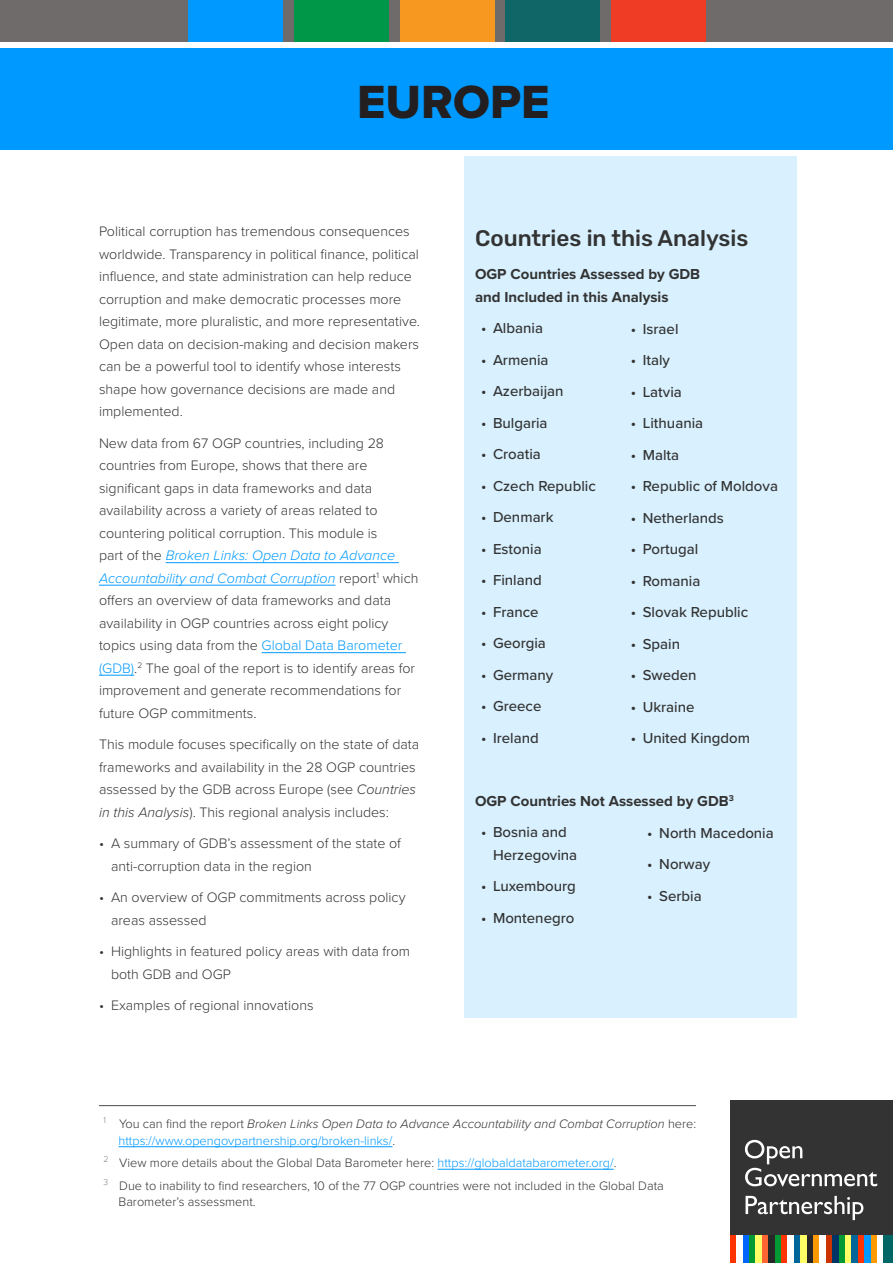
<style>
.page{position:relative;width:893px;height:1263px;background:#fff}
.page>*{position:absolute;margin:0;border:0;box-sizing:border-box;transform-origin:0 0}
.Regions{font:48.3px "Proxima Nova Extrabld";color:#231f20}
.Heading_3{font:500 22.5px "Rubik";color:#323332}
.t1{font:500 15px/22.5px "Proxima Nova";color:#323332}
.Body_Copy{font:700 15px/22.5px "Proxima Nova";color:#323332}
.Body_Copy-2{font:300 14.25px/22.5px "Proxima Nova";color:#323332}
.Footnotes{font:300 12.75px/16.5px "Proxima Nova";color:#323332}
.Footnotes-2{font:italic 300 12.75px/16.5px "Proxima Nova";color:#323332}
.s1{font-style:italic;color:#09f}
.s2{color:#09f}
.s3{font-style:italic}
.s4{font-style:normal}
.s5{font-style:normal;color:#09f}
</style>
<div class="page">
<div style="left:464px;top:156px;width:333px;height:861px;background:#d9f0ff"></div>
<hr style="left:166px;top:562px;width:233px;height:1px;background:#09f">
<hr style="left:99px;top:585px;width:236px;height:1px;background:#09f">
<hr style="left:262px;top:652px;width:144px;height:1px;background:#09f">
<hr style="left:99px;top:675px;width:35px;height:1px;background:#09f">
<hr style="left:99px;top:1105px;width:695px;height:1px;background:#504c4c">
<hr style="left:118px;top:1146px;width:274px;height:1px;background:#09f">
<hr style="left:438px;top:1169px;width:176px;height:1px;background:#09f">
<div style="left:697px;top:1101px;width:126px;height:20px;background:#fff"></div>
<div style="left:0;top:0;width:893px;height:42px;background:#6f6b6b"></div>
<div style="left:188px;top:0;width:95px;height:42px;background:#09f"></div>
<div style="left:294px;top:0;width:95px;height:42px;background:#009748"></div>
<div style="left:400px;top:0;width:94px;height:42px;background:#f79821"></div>
<div style="left:506px;top:0;width:94px;height:42px;background:#106566"></div>
<div style="left:611px;top:0;width:95px;height:42px;background:#ef3c24"></div>
<div style="left:0;top:48px;width:893px;height:102px;background:#09f"></div>
<div style="left:730px;top:1101px;width:163px;height:160px;background:#333"></div>
<div style="left:730px;top:1235px;width:6px;height:28px;background:#f30"></div>
<div style="left:736px;top:1235px;width:7px;height:28px;background:#fff"></div>
<div style="left:743px;top:1235px;width:6px;height:28px;background:#06f"></div>
<div style="left:749px;top:1235px;width:7px;height:28px;background:#093"></div>
<div style="left:756px;top:1235px;width:6px;height:28px;background:#ff6"></div>
<div style="left:762px;top:1235px;width:6px;height:28px;background:#f63"></div>
<div style="left:768px;top:1235px;width:7px;height:28px;background:#282828"></div>
<div style="left:775px;top:1235px;width:6px;height:28px;background:#093"></div>
<div style="left:781px;top:1235px;width:7px;height:28px;background:#f30"></div>
<div style="left:788px;top:1235px;width:6px;height:28px;background:#fff"></div>
<div style="left:794px;top:1235px;width:6px;height:28px;background:#069"></div>
<div style="left:800px;top:1235px;width:7px;height:28px;background:#ff6"></div>
<div style="left:807px;top:1235px;width:6px;height:28px;background:#282828"></div>
<div style="left:813px;top:1235px;width:7px;height:28px;background:#f90"></div>
<div style="left:820px;top:1235px;width:6px;height:28px;background:#fff"></div>
<div style="left:826px;top:1235px;width:6px;height:28px;background:#c30"></div>
<div style="left:832px;top:1235px;width:7px;height:28px;background:#036"></div>
<div style="left:839px;top:1235px;width:6px;height:28px;background:#093"></div>
<div style="left:845px;top:1235px;width:7px;height:28px;background:#ff6"></div>
<div style="left:852px;top:1235px;width:6px;height:28px;background:#069"></div>
<div style="left:858px;top:1235px;width:6px;height:28px;background:#f30"></div>
<div style="left:864px;top:1235px;width:7px;height:28px;background:#09f"></div>
<div style="left:871px;top:1235px;width:6px;height:28px;background:#f90"></div>
<div style="left:877px;top:1235px;width:7px;height:28px;background:#fff"></div>
<div style="left:884px;top:1235px;width:9px;height:28px;background:#066"></div>
<svg style="left:745px;top:1140px;width:132px;height:46px"></svg>
<svg style="left:745px;top:1196px;width:118px;height:24px"></svg>
<p class="Regions" style="left:357px;top:66px;width:194px">EUROPE</p>
<p class="Body_Copy-2" style="left:99px;top:219px;width:323px">Political corruption has tremendous consequences worldwide. Transparency in political finance, political influence, and state administration can help reduce corruption and make democratic processes more legitimate, more pluralistic, and more representative.<br>Open data on decision-making and decision makers can be a powerful tool to identify whose interests shape how governance decisions are made and implemented.</p>
<p class="Body_Copy-2" style="left:99px;top:431px;width:321px">New data from 67 OGP countries, including 28 countries from Europe, shows that there are significant gaps in data frameworks and data availability across a variety of areas related to countering political corruption. This module is<br>part of the <span class="s1">Broken Links: Open Data to Advance Accountability and Combat Corruption</span> report<sup>1</sup> which offers an overview of data frameworks and data availability in OGP countries across eight policy topics using data from the <span class="s2">Global Data Barometer (GDB)</span>.<sup>2</sup> The goal of the report is to identify areas for improvement and generate recommendations for future OGP commitments.</p>
<p class="Body_Copy-2" style="left:99px;top:732px;width:322px">This module focuses specifically on the state of data frameworks and availability in the 28 OGP countries assessed by the GDB across Europe (see <span class="s3">Countries in this Analysis</span>). This regional analysis includes:</p>
<p class="Body_Copy-2" style="left:111px;top:831px;width:292px;text-indent:-12px">• A summary of GDB’s assessment of the state of anti-corruption data in the region</p>
<p class="Body_Copy-2" style="left:111px;top:885px;width:296px;text-indent:-12px">• An overview of OGP commitments across policy areas assessed</p>
<p class="Body_Copy-2" style="left:111px;top:939px;width:301px;text-indent:-12px">• Highlights in featured policy areas with data from both GDB and OGP</p>
<p class="Body_Copy-2" style="left:99px;top:993px;width:216px">• Examples of regional innovations</p>
<p class="Heading_3" style="left:475px;top:225px;width:275px">Countries in this Analysis</p>
<p class="Body_Copy" style="left:475px;top:262px;width:227px">OGP Countries Assessed by GDB and Included in this Analysis</p>
<p class="t1" style="left:481px;top:316px;width:63px">• Albania</p>
<p class="t1" style="left:481px;top:348px;width:69px">• Armenia</p>
<p class="t1" style="left:481px;top:379px;width:84px">• Azerbaijan</p>
<p class="t1" style="left:481px;top:411px;width:68px">• Bulgaria</p>
<p class="t1" style="left:481px;top:442px;width:61px">• Croatia</p>
<p class="t1" style="left:481px;top:474px;width:116px">• Czech Republic</p>
<p class="t1" style="left:481px;top:505px;width:74px">• Denmark</p>
<p class="t1" style="left:481px;top:537px;width:62px">• Estonia</p>
<p class="t1" style="left:481px;top:568px;width:62px">• Finland</p>
<p class="t1" style="left:481px;top:600px;width:59px">• France</p>
<p class="t1" style="left:481px;top:631px;width:66px">• Georgia</p>
<p class="t1" style="left:481px;top:663px;width:74px">• Germany</p>
<p class="t1" style="left:481px;top:694px;width:62px">• Greece</p>
<p class="t1" style="left:481px;top:726px;width:59px">• Ireland</p>
<p class="t1" style="left:631px;top:317px;width:49px">• Israel</p>
<p class="t1" style="left:631px;top:349px;width:41px">• Italy</p>
<p class="t1" style="left:631px;top:380px;width:53px">• Latvia</p>
<p class="t1" style="left:631px;top:412px;width:74px">• Lithuania</p>
<p class="t1" style="left:631px;top:443px;width:50px">• Malta</p>
<p class="t1" style="left:631px;top:475px;width:149px">• Republic of Moldova</p>
<p class="t1" style="left:631px;top:506px;width:95px">• Netherlands</p>
<p class="t1" style="left:631px;top:538px;width:69px">• Portugal</p>
<p class="t1" style="left:631px;top:569px;width:71px">• Romania</p>
<p class="t1" style="left:631px;top:601px;width:119px">• Slovak Republic</p>
<p class="t1" style="left:631px;top:632px;width:51px">• Spain</p>
<p class="t1" style="left:631px;top:664px;width:67px">• Sweden</p>
<p class="t1" style="left:631px;top:695px;width:65px">• Ukraine</p>
<p class="t1" style="left:631px;top:727px;width:121px">• United Kingdom</p>
<p class="Body_Copy" style="left:475px;top:789px;width:260px">OGP Countries Not Assessed by GDB<sup>3</sup></p>
<p class="t1" style="left:493px;top:820px;width:86px;text-indent:-12px">• Bosnia and<br>Herzegovina</p>
<p class="t1" style="left:481px;top:874px;width:96px">• Luxembourg</p>
<p class="t1" style="left:481px;top:906px;width:95px">• Montenegro</p>
<p class="t1" style="left:647px;top:821px;width:128px">• North Macedonia</p>
<p class="t1" style="left:647px;top:853px;width:64px">• Norway</p>
<p class="t1" style="left:647px;top:884px;width:56px">• Serbia</p>
<p class="Footnotes-2" style="left:118px;top:1115px;width:579px;text-indent:-15px"><sup>1</sup> <span class="s4">You can find the report</span> Broken Links Open Data to Advance Accountability and Combat Corruption <span class="s4">here: </span><span class="s5">https://www.opengovpartnership.org/broken-links/</span><span class="s4">.</span></p>
<p class="Footnotes" style="left:104px;top:1154px;width:514px"><sup>2</sup> View more details about the Global Data Barometer here: <span class="s2">https://globaldatabarometer.org/</span>.</p>
<p class="Footnotes" style="left:118px;top:1176px;width:547px;text-indent:-15px"><sup>3</sup> Due to inability to find researchers, 10 of the 77 OGP countries were not included in the Global Data<br>Barometer’s assessment.</p>
</div>
